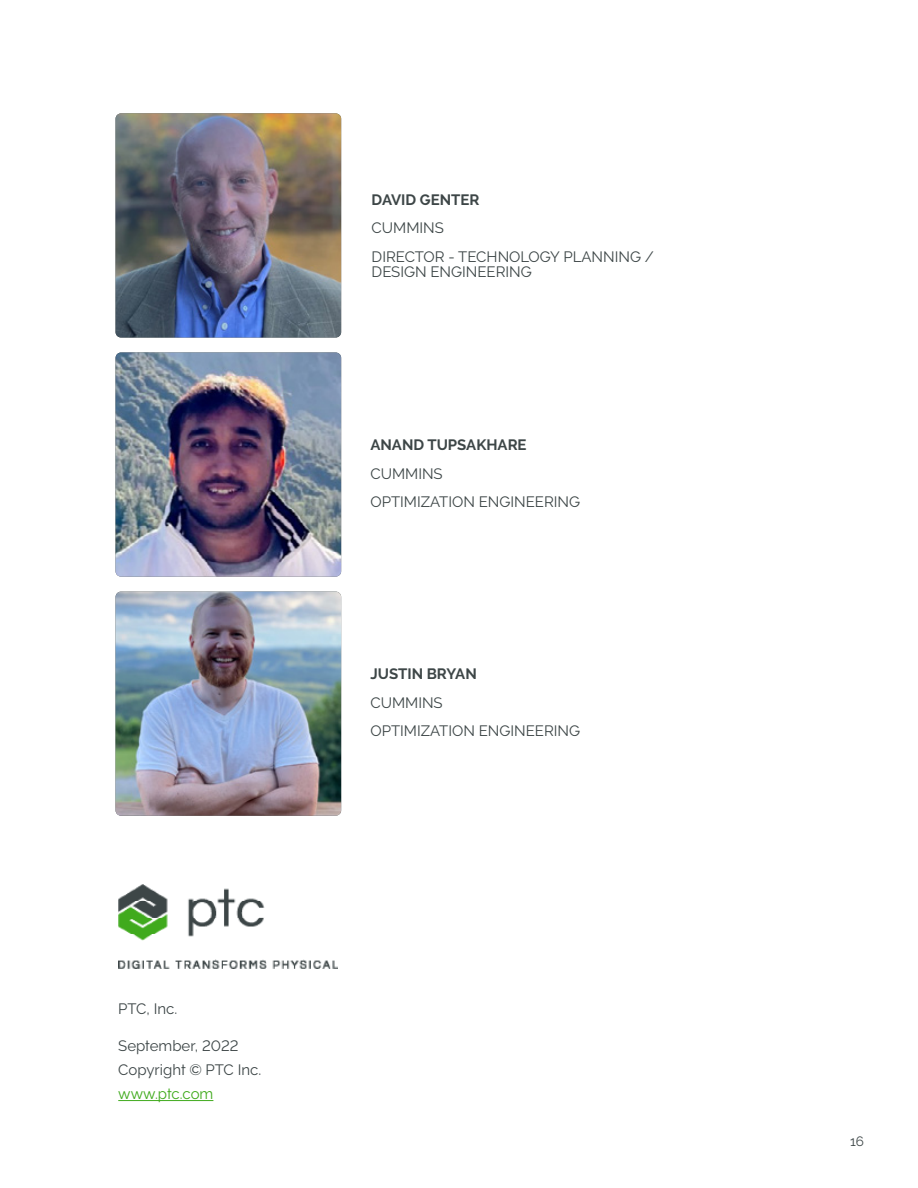
<style>
.page{position:relative;width:918px;height:1188px;background:#fff}
.page>*{position:absolute;margin:0;border:0;box-sizing:border-box;transform-origin:0 0}
.t1{font:15px/28.5px "PTC Raleway";color:#3d4647}
.t2{font:700 15px "PTC Raleway";color:#3d4647}
.t3{font:15px "PTC Raleway";letter-spacing:-.005em;color:#40aa1d}
.t4{font:13.5px "Raleway";color:#3d4647}
</style>
<div class="page">
<img style="left:119px;top:884px;width:218px;height:84px">
<hr style="left:118px;top:1100px;width:95px;height:1px;background:#40aa1d">
<img style="left:116px;top:113px;width:225px;height:225px">
<img style="left:116px;top:352px;width:225px;height:225px">
<img style="left:116px;top:592px;width:225px;height:224px">
<p class="t1" style="left:118px;top:994px;width:61px">PTC, Inc.</p>
<p class="t1" style="left:118px;top:1034px;width:145px;line-height:24px">September, 2022<br>Copyright © PTC Inc.</p>
<p class="t3" style="left:118px;top:1085px;width:97px">www.ptc.com</p>
<p class="t2" style="left:372px;top:191px;width:109px">DAVID GENTER</p>
<p class="t1" style="left:372px;top:214px;width:284px">CUMMINS<br>DIRECTOR - TECHNOLOGY PLANNING /</p>
<p class="t1" style="left:372px;top:257px;width:162px">DESIGN ENGINEERING</p>
<p class="t2" style="left:370px;top:436px;width:158px">ANAND TUPSAKHARE</p>
<p class="t1" style="left:370px;top:459px;width:211px">CUMMINS<br>OPTIMIZATION ENGINEERING</p>
<p class="t2" style="left:370px;top:666px;width:108px">JUSTIN BRYAN</p>
<p class="t1" style="left:370px;top:688px;width:211px">CUMMINS<br>OPTIMIZATION ENGINEERING</p>
<p class="t4" style="left:850px;top:1133px;width:15px">16</p>
</div>
